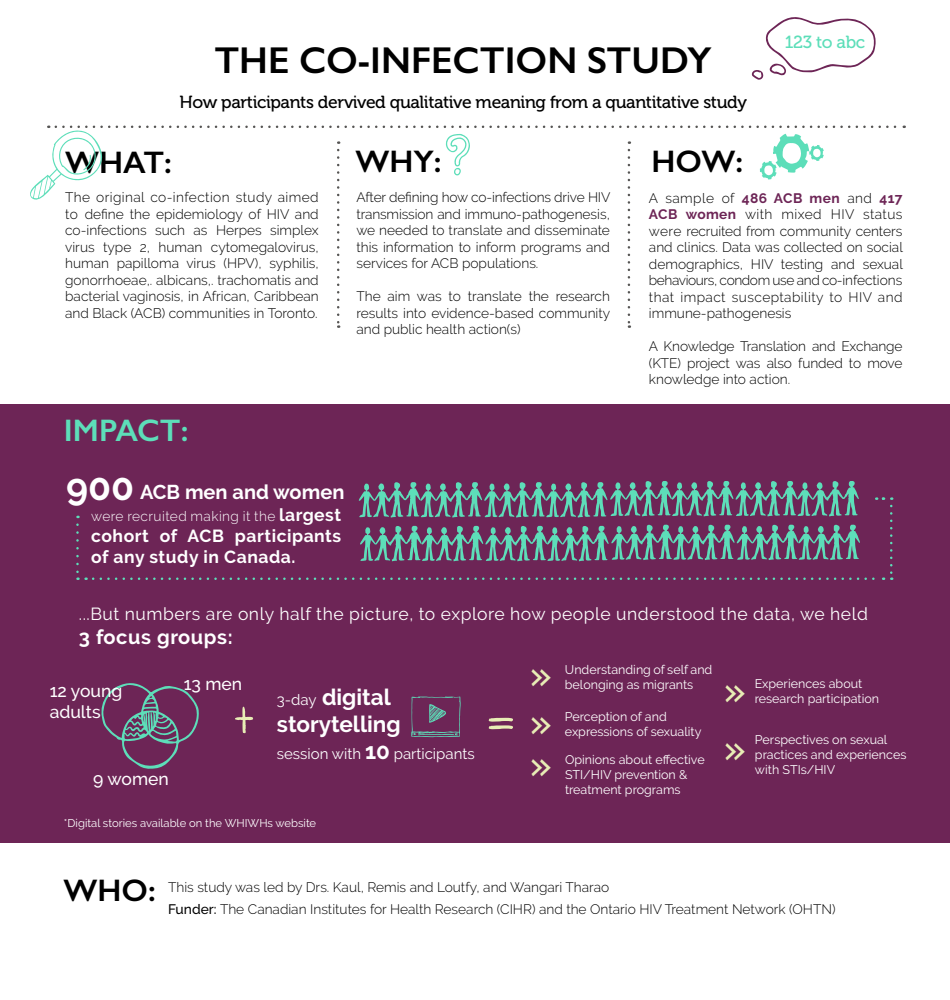
<style>
.page{position:relative;width:950px;height:1000px;background:#fff}
.page>*{position:absolute;margin:0;border:0;box-sizing:border-box;transform-origin:0 0}
.t1{font:600 37.5px "Gill Sans";color:#000}
.t2{font:37.5px/47.5px "Fontin Sans";color:#e8edb5}
.t3{font:700 37.5px "Raleway";color:#fff}
.t4{font:600 31.25px "Gill Sans";color:#000}
.t5{font:600 31.25px "Gill Sans";color:#5ddeb9}
.t6{font:700 22.5px/27px "Raleway";color:#fff}
.t7{font:700 20px "Raleway";color:#fff}
.t8{font:700 20px "Raleway";letter-spacing:.03em;color:#fff}
.t9{font:17.5px "Raleway";letter-spacing:.03em;color:#fff}
.t10{font:17.5px "Museo 500";letter-spacing:-.02em;color:#000}
.t11{font:700 17.5px/21px "Raleway";letter-spacing:.03em;color:#fff}
.t12{font:500 17.5px/21px "Raleway";color:#fff}
.t13{font:17.5px "Museo 500";letter-spacing:-.02em;color:#5ddeb9}
.t14{font:15px "Raleway";color:#fff}
.t15{font:300 13.75px/16.5px "Raleway";color:#000;text-align:justify}
.t16{font:300 13.75px "Raleway";letter-spacing:.03em;color:#fff}
.t17{font:12.5px/15px "Raleway";color:#fff}
.t18{font:11.25px "Raleway";color:#fff}
.s1{font-weight:700;font-size:17.5px}
.s2{font-weight:700;color:#6d2556}
.s3{font-weight:400;font-size:15px}
.s4{font-weight:700;font-size:22.5px}
.s5{font-weight:500}
</style>
<div class="page">
<div style="left:0;top:404px;width:950px;height:438px;background:#6d2556"></div>
<svg style="left:751px;top:17px;width:125px;height:63px"></svg>
<svg style="left:30px;top:126px;width:875px;height:202px"></svg>
<svg style="left:359px;top:481px;width:500px;height:37px"></svg>
<svg style="left:360px;top:525px;width:500px;height:36px"></svg>
<svg style="left:76px;top:525px;width:3px;height:55px"></svg>
<svg style="left:93px;top:578px;width:791px;height:2px"></svg>
<svg style="left:890px;top:506px;width:2px;height:74px"></svg>
<svg style="left:876px;top:497px;width:8px;height:3px"></svg>
<svg style="left:101px;top:683px;width:98px;height:86px"></svg>
<svg style="left:411px;top:696px;width:50px;height:41px"></svg>
<svg style="left:235px;top:707px;width:18px;height:26px"></svg>
<svg style="left:489px;top:718px;width:24px;height:11px"></svg>
<h1 class="t1" style="left:214px;top:38px;width:499px">THE CO-INFECTION STUDY</h1>
<p class="t10" style="left:180px;top:92px;width:569px">How participants dervived qualitative meaning from a quantitative study</p>
<p class="t13" style="left:785px;top:32px;width:82px">123 to abc</p>
<h2 class="t4" style="left:65px;top:143px;width:108px">WHAT:</h2>
<h2 class="t4" style="left:355px;top:143px;width:88px">WHY:</h2>
<p class="t15" style="left:356px;top:189px;width:256px">After defining how co-infections drive HIV transmission and immuno-pathogenesis, we needed to translate and disseminate this information to inform programs and services for ACB populations.</p>
<p class="t15" style="left:356px;top:288px;width:255px">The aim was to translate the research results into evidence-based community and public health action(s)</p>
<p class="t15" style="left:65px;top:189px;width:255px">The original co-infection study aimed to define the epidemiology of HIV and co-infections such as Herpes simplex virus type 2, human cytomegalovirus, human papilloma virus (HPV), syphilis, gonorrhoeae,. albicans,. trachomatis and bacterial vaginosis, in African, Caribbean and Black (ACB) communities in Toronto.</p>
<h2 class="t5" style="left:64px;top:412px;width:126px">IMPACT:</h2>
<h1 class="t3" style="left:66px;top:466px;width:70px">900</h1>
<p class="t16" style="left:91px;top:508px;width:252px">were recruited making it the <span class="s1">largest</span></p>
<p class="t11" style="left:91px;top:525px;width:252px">cohort of ACB participants of any study in Canada.</p>
<h3 class="t7" style="left:140px;top:480px;width:206px">ACB men and women</h3>
<h2 class="t4" style="left:652px;top:142px;width:93px">HOW:</h2>
<p class="t15" style="left:649px;top:190px;width:255px">A sample of <span class="s2">486 ACB men</span> and <span class="s2">417<br>ACB women</span> with mixed HIV status were recruited from community centers and clinics. Data was collected on social demographics, HIV testing and sexual behaviours, condom use and co-infections that impact susceptability to HIV and immune-pathogenesis</p>
<p class="t15" style="left:649px;top:338px;width:255px">A Knowledge Translation and Exchange (KTE) project was also funded to move knowledge into action.</p>
<p class="t9" style="left:79px;top:604px;width:790px">...But numbers are only half the picture, to explore how people understood the data, we held</p>
<h3 class="t8" style="left:79px;top:626px;width:155px">3 focus groups:</h3>
<p class="t12" style="left:184px;top:674px;width:60px">13 men</p>
<p class="t17" style="left:565px;top:662px;width:149px">Understanding of self and belonging as migrants</p>
<h1 class="t2" style="left:530px;top:652px;width:24px">» »</h1>
<h1 class="t2" style="left:530px;top:742px;width:24px">»</h1>
<p class="t17" style="left:755px;top:677px;width:109px">Experiences about</p>
<h1 class="t2" style="left:724px;top:667px;width:24px">»</h1>
<p class="t17" style="left:755px;top:692px;width:126px">research participation</p>
<h1 class="t2" style="left:724px;top:726px;width:24px">»</h1>
<p class="t12" style="left:50px;top:680px;width:74px">12 young adults</p>
<h3 class="t6" style="left:277px;top:684px;width:125px"><span class="s3">3-day</span> digital storytelling</h3>
<p class="t14" style="left:277px;top:745px;width:199px">session with <span class="s4">10</span> participants</p>
<p class="t17" style="left:565px;top:709px;width:138px">Perception of and expressions of sexuality</p>
<p class="t17" style="left:755px;top:732px;width:153px">Perspectives on sexual practices and experiences with STIs/HIV</p>
<p class="t17" style="left:565px;top:752px;width:141px">Opinions about effective<br>STI/HIV prevention &amp; treatment programs</p>
<p class="t12" style="left:93px;top:769px;width:77px">9 women</p>
<p class="t18" style="left:64px;top:816px;width:254px">*Digital stories available on the WHIWHs website</p>
<h2 class="t4" style="left:64px;top:871px;width:94px">WHO:</h2>
<p class="t15" style="left:168px;top:877px;width:669px;line-height:21.5px">This study was led by Drs. Kaul, Remis and Loutfy, and Wangari Tharao<br><span class="s5">Funder:</span> The Canadian Institutes for Health Research (CIHR) and the Ontario HIV Treatment Network (OHTN)</p>
</div>
